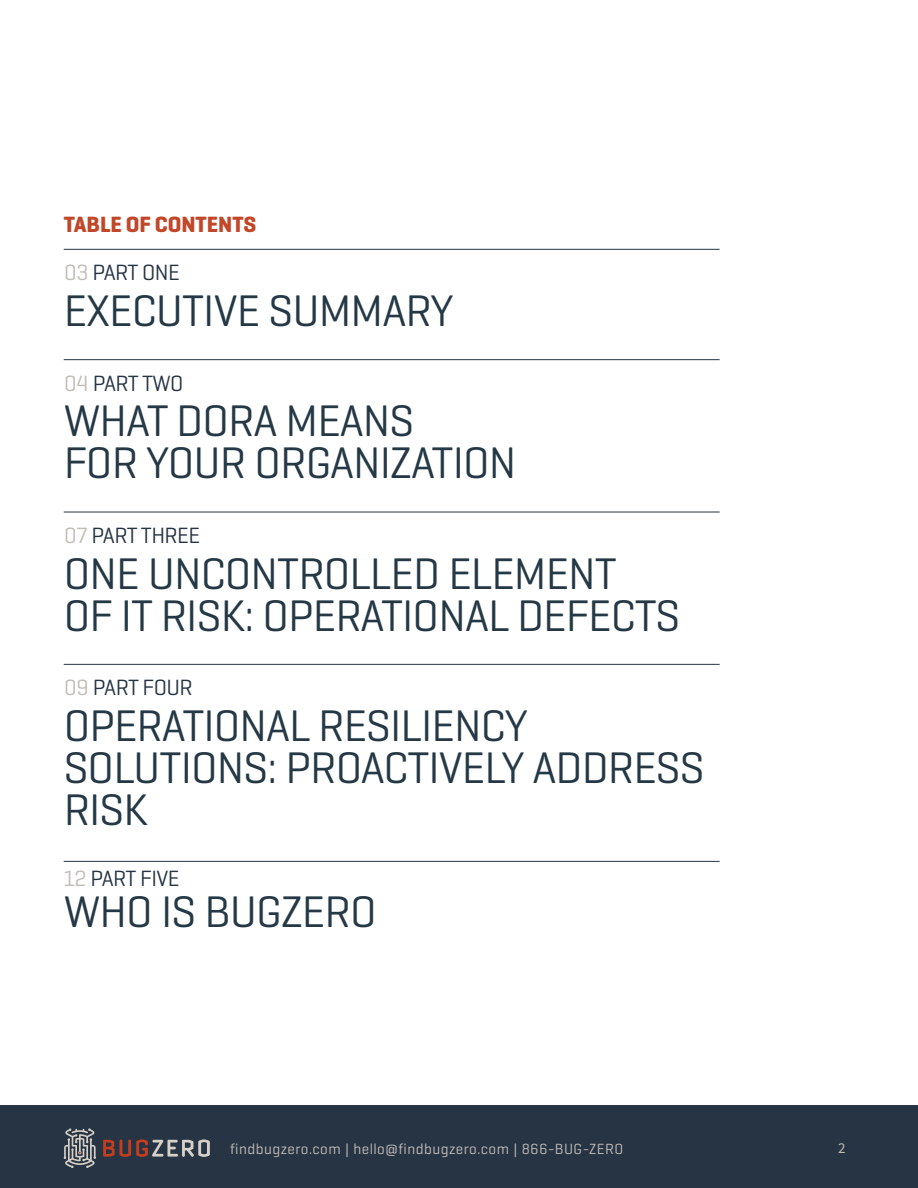
<style>
.page{position:relative;width:918px;height:1188px;background:#fff}
.page>*{position:absolute;margin:0;border:0;box-sizing:border-box;transform-origin:0 0}
.t1{font:45px/42px "Geogrotesque Cyr";letter-spacing:-.02em;color:#243845}
.t2{font:22.5px "Geogrotesque Cyr";letter-spacing:-.025em;color:#263444}
.t3{font:700 22.5px/47.8px "Geogrotesque Cyr";color:#c24729}
.t4{font:15px "Geogrotesque Cyr";letter-spacing:.03em;color:#c1bdb7}
.t5{font:15px "Source Sans Pro";color:#c1bdb7}
.s1{font-weight:400;color:#c1bdb7}
.s2{font-weight:400;color:#263444}
.s3{color:#c1bdb7}
</style>
<div class="page">
<div style="left:0;top:1106px;width:918px;height:82px;background:#263444"></div>
<svg style="left:103px;top:1139px;width:107px;height:18px;background:#6b595a"></svg>
<svg style="left:64px;top:1128px;width:32px;height:40px"></svg>
<hr style="left:64px;top:249px;width:656px;height:1px;background:#263444">
<hr style="left:64px;top:359px;width:656px;height:1px;background:#263444">
<hr style="left:64px;top:512px;width:656px;height:1px;background:#263444">
<hr style="left:64px;top:664px;width:656px;height:1px;background:#263444">
<hr style="left:64px;top:861px;width:656px;height:1px;background:#263444">
<p class="t3" style="left:64px;top:201px;width:194px">TABLE OF CONTENTS<br><span class="s1">03</span> <span class="s2">PART ONE</span></p>
<p class="t1" style="left:64px;top:288px;width:391px">EXECUTIVE SUMMARY</p>
<p class="t2" style="left:64px;top:369px;width:121px"><span class="s3">04</span> PART TWO</p>
<p class="t1" style="left:64px;top:399px;width:454px">WHAT DORA MEANS<br>FOR YOUR ORGANIZATION</p>
<p class="t2" style="left:64px;top:521px;width:138px"><span class="s3">07</span> PART THREE</p>
<p class="t1" style="left:64px;top:551px;width:618px">ONE UNCONTROLLED ELEMENT<br>OF IT RISK: OPERATIONAL DEFECTS</p>
<p class="t2" style="left:64px;top:674px;width:130px"><span class="s3">09</span> PART FOUR</p>
<p class="t1" style="left:64px;top:703px;width:642px">OPERATIONAL RESILIENCY<br>SOLUTIONS: PROACTIVELY ADDRESS<br>RISK</p>
<p class="t2" style="left:64px;top:865px;width:117px"><span class="s3">12</span> PART FIVE</p>
<p class="t1" style="left:64px;top:889px;width:314px">WHO IS BUGZERO</p>
<p class="t4" style="left:230px;top:1139px;width:395px">findbugzero.com | hello@findbugzero.com | 866-BUG-ZERO</p>
<p class="t5" style="left:838px;top:1138px;width:9px">2</p>
</div>
